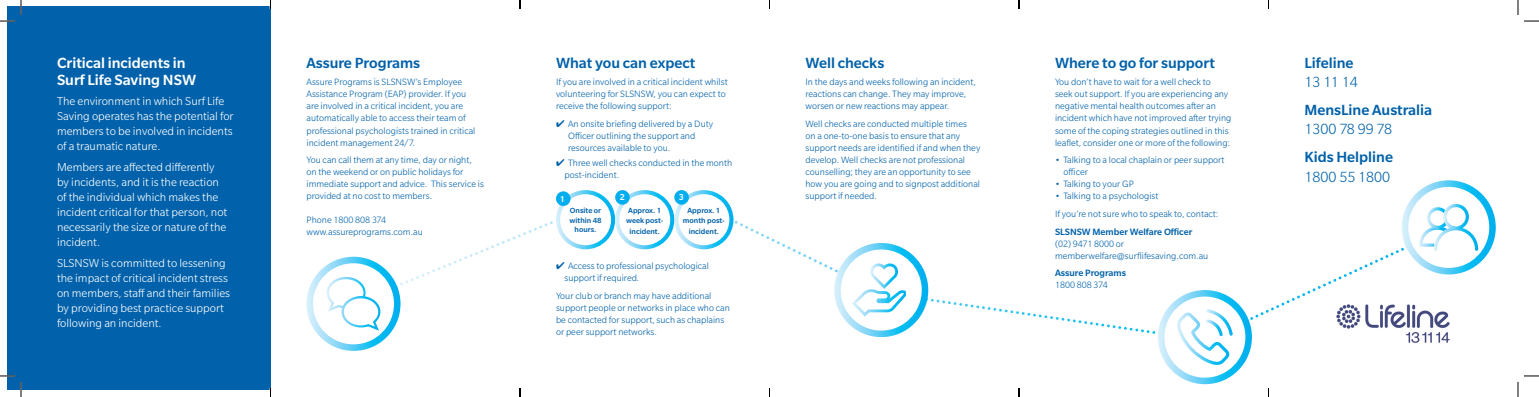
<style>
.page{position:relative;width:1539px;height:397px;background:#fff}
.page>*{position:absolute;margin:0;border:0;box-sizing:border-box;transform-origin:0 0}
.t1{font:500 16px/19.2px "Slate Std";color:#0161aa}
.t2{font:500 16px/17px "Slate Std";color:#fff}
.t3{font:300 12.5px/15px "Slate Std";color:#fff}
.t4{font:300 10px/12px "Slate Std";color:#0161aa}
.t5{font:500 10px "Slate Std";color:#0161aa}
.t6{font:500 9.4px "Slate Std";color:#fff}
.t7{font:500 8.1px/10.1px "Slate Std";color:#0161aa;text-align:center}
.s1{font-weight:300}
</style>
<div class="page">
<svg style="left:1252px;top:250px;width:199px;height:70px"></svg>
<div style="left:7px;top:7px;width:263px;height:383px;background:#0161aa"></div>
<svg style="left:1401px;top:180px;width:94px;height:94px"></svg>
<img style="left:1334px;top:302px;width:117px;height:41px">
<svg style="left:0;top:0;width:22px;height:22px"></svg>
<svg style="left:0;top:375px;width:22px;height:21px"></svg>
<svg style="left:1517px;top:0;width:22px;height:22px"></svg>
<svg style="left:1517px;top:375px;width:22px;height:21px"></svg>
<svg style="left:519px;top:0;width:2px;height:9px"></svg>
<svg style="left:1018px;top:0;width:2px;height:9px"></svg>
<svg style="left:306px;top:190px;width:946px;height:206px"></svg>
<p class="t2" style="left:57px;top:54px;width:141px">Critical incidents in<br>Surf Life Saving NSW</p>
<p class="t3" style="left:57px;top:94px;width:178px">The environment in which Surf Life<br>Saving operates has the potential for members to be involved in incidents of a traumatic nature.</p>
<p class="t3" style="left:57px;top:159px;width:172px">Members are affected differently by incidents, and it is the reaction of the individual which makes the incident critical for that person, not necessarily the size or nature of the incident.</p>
<p class="t3" style="left:57px;top:255px;width:175px">SLSNSW is committed to lessening the impact of critical incident stress on members, staff and their families by providing best practice support following an incident.</p>
<p class="t1" style="left:306px;top:53px;width:115px">Assure Programs</p>
<p class="t4" style="left:306px;top:76px;width:170px">Assure Programs is SLSNSW’s Employee Assistance Program (EAP) provider. If you are involved in a critical incident, you are automatically able to access their team of professional psychologists trained in critical incident management 24/7.</p>
<p class="t4" style="left:306px;top:154px;width:179px">You can call them at any time, day or night, on the weekend or on public holidays for immediate support and advice. This service is provided at no cost to members.</p>
<p class="t4" style="left:306px;top:214px;width:81px">Phone 1800 808 374</p>
<p class="t4" style="left:306px;top:226px;width:118px">www.assureprograms.com.au</p>
<p class="t1" style="left:556px;top:53px;width:141px">What you can expect</p>
<p class="t4" style="left:556px;top:76px;width:173px">If you are involved in a critical incident whilst volunteering for SLSNSW, you can expect to receive the following support:</p>
<p class="t4" style="left:568px;top:118px;width:147px;text-indent:-12px">✔ An onsite briefing delivered by a Duty<br>Officer outlining the support and resources available to you.</p>
<p class="t4" style="left:564px;top:156px;width:169px;text-indent:-9px">✔ Three well checks conducted in the month post-incident.</p>
<p class="t6" style="left:560px;top:194px;width:7px">1</p>
<p class="t7" style="left:569px;top:206px;width:33px;line-height:9.5px">Onsite or within 48 hours.</p>
<p class="t6" style="left:620px;top:192px;width:7px">2</p>
<p class="t7" style="left:626px;top:205px;width:39px">Approx. 1 week post&shy;incident.</p>
<p class="t6" style="left:679px;top:192px;width:7px">3</p>
<p class="t7" style="left:683px;top:205px;width:43px">Approx. 1 month post&shy;incident.</p>
<p class="t4" style="left:564px;top:260px;width:146px;text-indent:-9px">✔ Access to professional psychological support if required.</p>
<p class="t4" style="left:556px;top:289px;width:175px">Your club or branch may have additional support people or networks in place who can be contacted for support, such as chaplains or peer support networks.</p>
<p class="t1" style="left:805px;top:53px;width:80px">Well checks</p>
<p class="t4" style="left:805px;top:76px;width:172px">In the days and weeks following an incident, reactions can change. They may improve, worsen or new reactions may appear.</p>
<p class="t4" style="left:805px;top:118px;width:176px">Well checks are conducted multiple times<br>on a one-to-one basis to ensure that any support needs are identified if and when they develop. Well checks are not professional counselling; they are an opportunity to see how you are going and to signpost additional support if needed.</p>
<p class="t1" style="left:1055px;top:53px;width:161px">Where to go for support</p>
<p class="t4" style="left:1055px;top:76px;width:178px">You don’t have to wait for a well check to<br>seek out support. If you are experiencing any negative mental health outcomes after an incident which have not improved after trying some of the coping strategies outlined in this leaflet, consider one or more of the following:</p>
<p class="t4" style="left:1063px;top:154px;width:163px;text-indent:-9px">• Talking to a local chaplain or peer support officer</p>
<p class="t4" style="left:1055px;top:178px;width:80px">• Talking to your GP</p>
<p class="t4" style="left:1055px;top:190px;width:105px">• Talking to a psychologist</p>
<p class="t4" style="left:1055px;top:207px;width:165px">If you’re not sure who to speak to, contact:</p>
<p class="t5" style="left:1055px;top:226px;width:139px">SLSNSW Member Welfare Officer</p>
<p class="t4" style="left:1055px;top:237px;width:155px">(02) 9471 8000 or memberwelfare@surflifesaving.com.au</p>
<p class="t5" style="left:1055px;top:268px;width:73px">Assure Programs</p>
<p class="t4" style="left:1055px;top:279px;width:54px">1800 808 374</p>
<p class="t1" style="left:1304px;top:53px;width:55px">Lifeline<br><span class="s1">13 11 14</span></p>
<p class="t1" style="left:1304px;top:100px;width:129px">MensLine Australia<br><span class="s1">1300 78 99 78</span></p>
<p class="t1" style="left:1304px;top:147px;width:90px">Kids Helpline<br><span class="s1">1800 55 1800</span></p>
</div>
